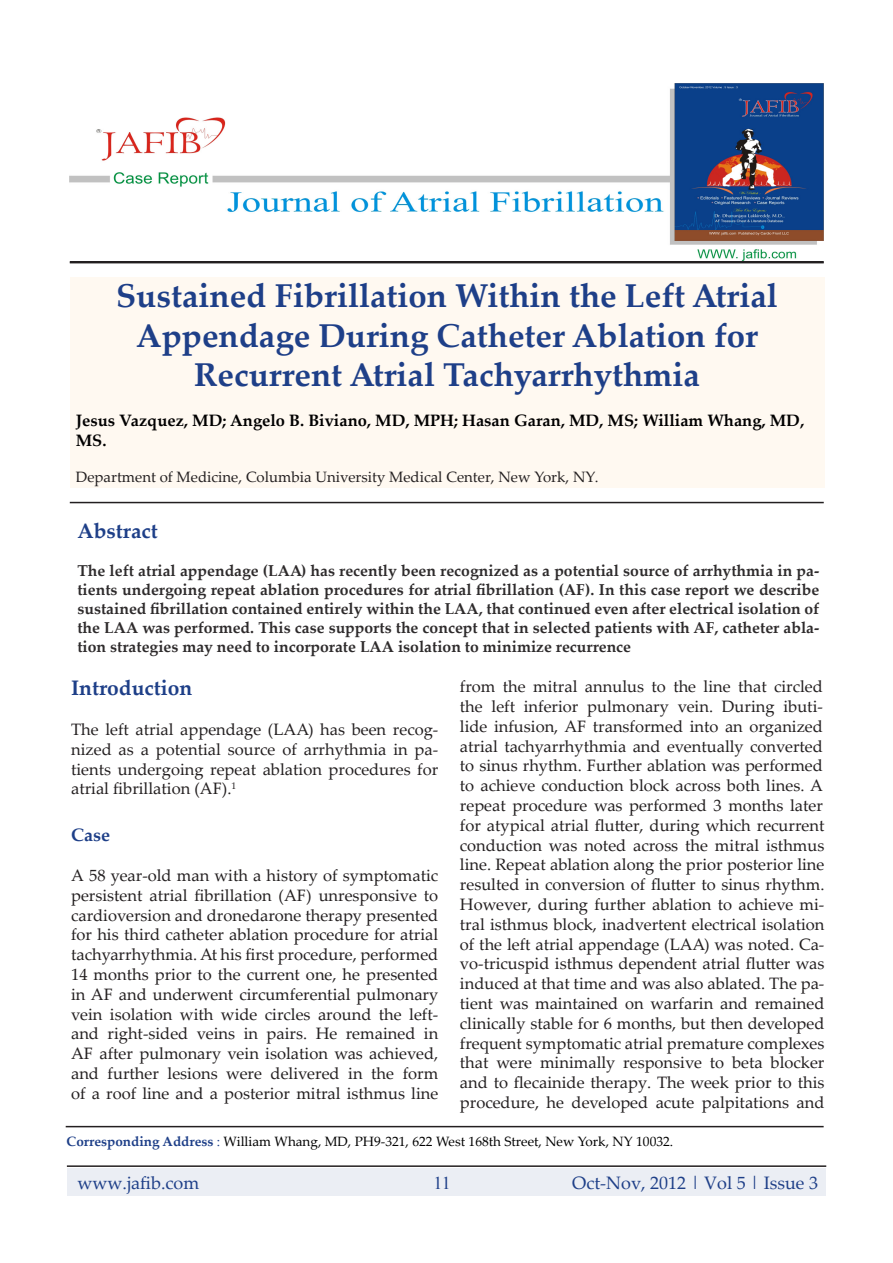
<style>
.page{position:relative;width:893px;height:1263px;background:#fff}
.page>*{position:absolute;margin:0;border:0;box-sizing:border-box;transform-origin:0 0}
.t1{font:700 33px "Palatino Linotype";color:#1e3f88}
.sectionheader{font:700 21px "Palatino Linotype";color:#1e3f88}
.pgheader{font:18px "Palatino Linotype";color:#1e3f88}
.sectionheader-2{font:700 18px "Palatino Linotype";color:#1e3f88}
.pgheader-2{font:18px "Times New Roman";color:#1e3f88}
.body{font:16.5px/19.8px "Palatino Linotype";color:#231f20;text-align:justify}
.t2{font:700 16.5px/19.8px "Palatino Linotype";color:#000}
.body_small{font:700 15.75px/18.9px "Palatino Linotype";color:#2e2b2c;text-align:justify}
.t3{font:15px "Palatino Linotype";color:#231f20}
.body_small-2{font:13.5px "Palatino Linotype";color:#000}
.s1{font-weight:700;color:#1e3f88}
.s2{color:#1e3f88}
</style>
<div class="page">
<hr style="left:70px;top:502px;width:754px;height:1px;background:#231f20">
<hr style="left:67px;top:1165px;width:759px;height:2px;background:#231f20">
<div style="left:67px;top:1169px;width:758px;height:27px;background:#ebeef4"></div>
<hr style="left:66px;top:1126px;width:758px;height:1px;background:#231f20">
<div style="left:70px;top:277px;width:754px;height:211px;background:#fff9f1"></div>
<hr style="left:70px;top:261px;width:754px;height:1px;background:#231f20">
<hr style="left:70px;top:262px;width:754px;height:1px;background:#231f20">
<img style="left:70px;top:83px;width:753px;height:178px">
<p class="t1" style="left:116px;top:272px;width:663px">Sustained Fibrillation Within the Left Atrial</p>
<p class="t1" style="left:136px;top:312px;width:624px">Appendage During Catheter Ablation for</p>
<p class="t1" style="left:194px;top:352px;width:507px">Recurrent Atrial Tachyarrhythmia</p>
<p class="t2" style="left:76px;top:410px;width:730px">Jesus Vazquez, MD; Angelo B. Biviano, MD, MPH; Hasan Garan, MD, MS; William Whang, MD,<br>MS.</p>
<p class="t3" style="left:76px;top:466px;width:524px">Department of Medicine, Columbia University Medical Center, New York, NY.</p>
<p class="sectionheader" style="left:77px;top:516px;width:82px">Abstract</p>
<p class="body_small" style="left:77px;top:560px;width:743px">The left atrial appendage (LAA) has recently been recognized as a potential source of arrhythmia in pa&shy;tients undergoing repeat ablation procedures for atrial fibrillation (AF). In this case report we describe sustained fibrillation contained entirely within the LAA, that continued even after electrical isolation of the LAA was performed. This case supports the concept that in selected patients with AF, catheter abla&shy;tion strategies may need to incorporate LAA isolation to minimize recurrence</p>
<p class="sectionheader" style="left:71px;top:673px;width:123px">Introduction</p>
<p class="body" style="left:71px;top:719px;width:369px">The left atrial appendage (LAA) has been recog&shy;nized as a potential source of arrhythmia in pa&shy;tients undergoing repeat ablation procedures for atrial fibrillation (AF).<sup>1</sup></p>
<p class="sectionheader-2" style="left:71px;top:822px;width:40px">Case</p>
<p class="body" style="left:71px;top:865px;width:369px">A 58 year-old man with a history of symptomatic persistent atrial fibrillation (AF) unresponsive to cardioversion and dronedarone therapy presented for his third catheter ablation procedure for atrial tachyarrhythmia. At his first procedure, performed 14 months prior to the current one, he presented in AF and underwent circumferential pulmonary vein isolation with wide circles around the left&shy;and right-sided veins in pairs. He remained in AF after pulmonary vein isolation was achieved, and further lesions were delivered in the form of a roof line and a posterior mitral isthmus line</p>
<p class="body" style="left:460px;top:676px;width:366px">from the mitral annulus to the line that circled the left inferior pulmonary vein. During ibuti&shy;lide infusion, AF transformed into an organized atrial tachyarrhythmia and eventually converted to sinus rhythm. Further ablation was performed to achieve conduction block across both lines. A repeat procedure was performed 3 months later for atypical atrial flutter, during which recurrent conduction was noted across the mitral isthmus line. Repeat ablation along the prior posterior line resulted in conversion of flutter to sinus rhythm.<br>However, during further ablation to achieve mi&shy;tral isthmus block, inadvertent electrical isolation of the left atrial appendage (LAA) was noted. Ca&shy;vo-tricuspid isthmus dependent atrial flutter was induced at that time and was also ablated. The pa&shy;tient was maintained on warfarin and remained clinically stable for 6 months, but then developed frequent symptomatic atrial premature complexes that were minimally responsive to beta blocker and to flecainide therapy. The week prior to this procedure, he developed acute palpitations and</p>
<p class="body_small-2" style="left:67px;top:1132px;width:608px"><span class="s1">Corresponding Address</span> <span class="s2">:</span> William Whang, MD, PH9-321, 622 West 168th Street, New York, NY 10032.</p>
<p class="pgheader" style="left:78px;top:1170px;width:123px">www.jafib.com</p>
<p class="pgheader-2" style="left:433px;top:1171px;width:19px">11</p>
<p class="pgheader" style="left:572px;top:1170px;width:247px">Oct-Nov, 2012 | Vol 5 | Issue 3</p>
</div>
